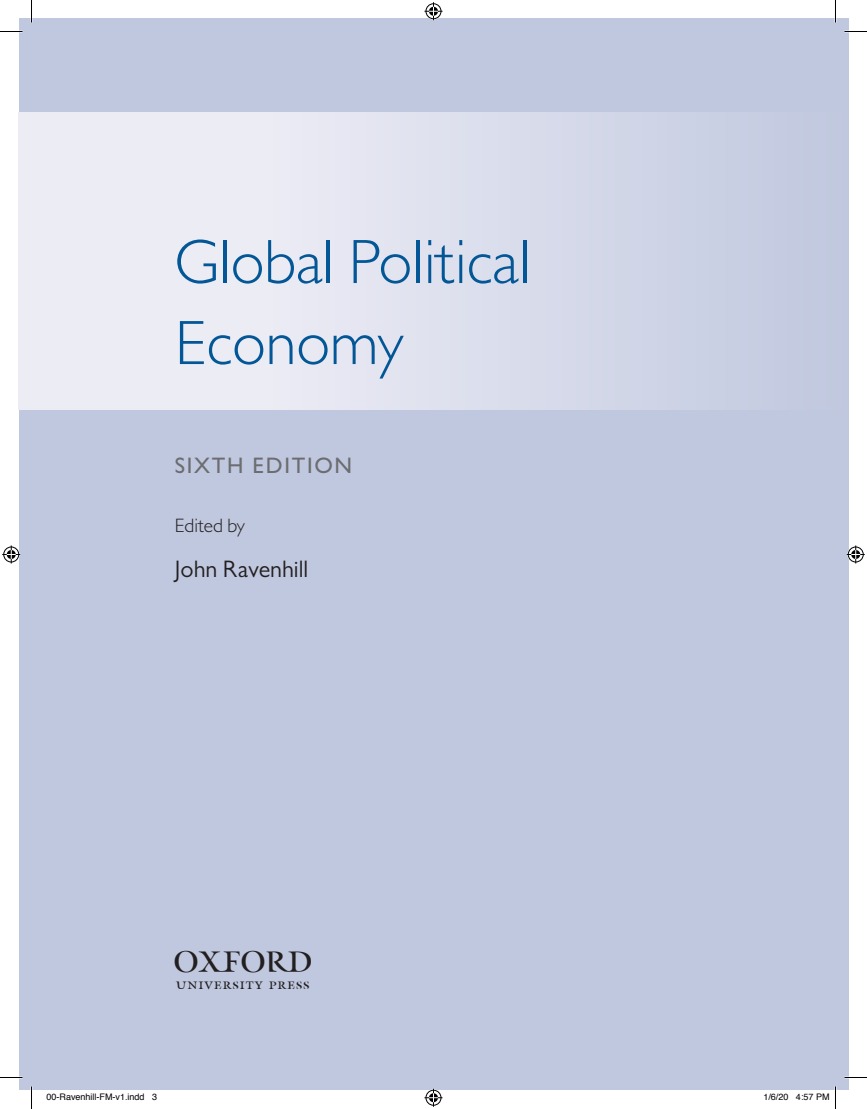
<style>
.page{position:relative;width:867px;height:1109px;background:#fff}
.page>*{position:absolute;margin:0;border:0;box-sizing:border-box;transform-origin:0 0}
.t1{font:300 63px/81px "Gill Sans MT Std";color:#035796}
.t2{font:48px "OUP2";color:#231f20}
.t3{font:24px "Gill Sans MT Std";color:#231f20}
.t4{font:500 22.5px "Gill Sans MT Std";letter-spacing:.075em;color:#6c6d70}
.t5{font:300 19.5px "Gill Sans MT Std";color:#231f20}
.t6{font:9px "Helvetica";color:#000}
</style>
<div class="page">
<div style="left:19px;top:19px;width:829px;height:1071px;background:#c0c8df"></div>
<div style="left:19px;top:113px;width:829px;height:297px;background:linear-gradient(to right,#f5f4fa,#c4cbe1)"></div>
<hr style="left:834px;top:0;width:2px;height:22px;background:#fff">
<hr style="left:834px;top:1086px;width:2px;height:23px;background:#fff">
<svg style="left:0;top:31px;width:22px;height:1px"></svg>
<svg style="left:844px;top:31px;width:23px;height:1px"></svg>
<svg style="left:0;top:1077px;width:22px;height:1px"></svg>
<svg style="left:844px;top:1077px;width:23px;height:1px"></svg>
<svg style="left:31px;top:0;width:1px;height:22px"></svg>
<svg style="left:31px;top:1086px;width:1px;height:23px"></svg>
<svg style="left:835px;top:0;width:1px;height:22px"></svg>
<svg style="left:835px;top:1086px;width:1px;height:23px"></svg>
<svg style="left:424px;top:2px;width:18px;height:18px"></svg>
<svg style="left:424px;top:1089px;width:18px;height:18px"></svg>
<svg style="left:2px;top:545px;width:18px;height:18px"></svg>
<svg style="left:846px;top:545px;width:18px;height:18px"></svg>
<h1 class="t1" style="left:175px;top:220px;width:357px">Global Political<br>Economy</h1>
<h3 class="t4" style="left:175px;top:452px;width:179px">SIXTH EDITION</h3>
<h3 class="t5" style="left:175px;top:513px;width:72px">Edited by</h3>
<h3 class="t3" style="left:175px;top:554px;width:135px">John Ravenhill</h3>
<h2 class="t2" style="left:175px;top:944px;width:138px">1</h2>
<p class="t6" style="left:46px;top:1090px;width:112px">00-Ravenhill-FM-v1.indd 3</p>
<p class="t6" style="left:763px;top:1090px;width:68px">1/6/20 4:57 PM</p>
</div>
